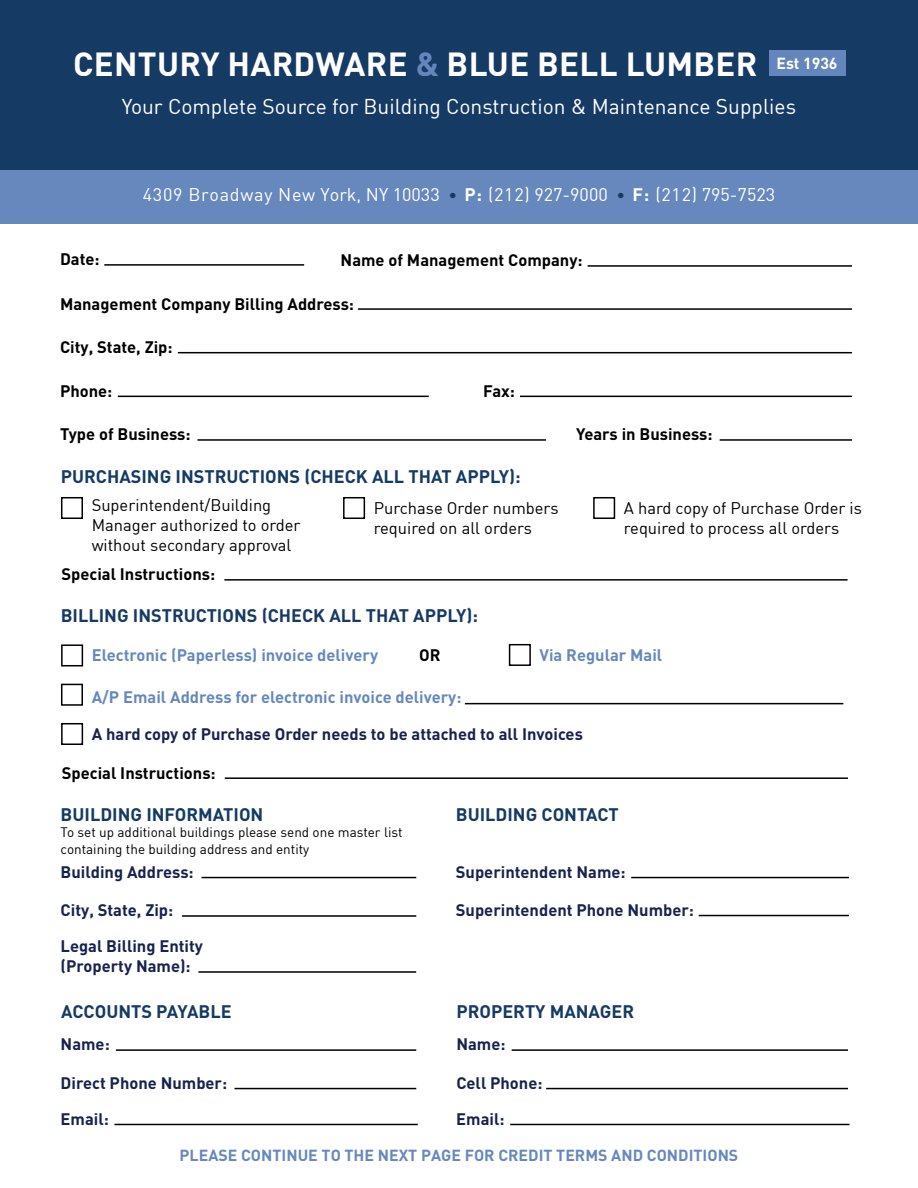
<style>
.page{position:relative;width:918px;height:1188px;background:#fff}
.page>*{position:absolute;margin:0;border:0;box-sizing:border-box;transform-origin:0 0}
.t1{font:700 33px "DIN Pro";letter-spacing:.01em;color:#fff}
.t2{font:21px "DIN";color:#fff}
.t3{font:700 18px "DIN";color:#153a64}
.t4{font:18px "DIN";color:#fff}
.t5{font:700 16.5px/19.8px "DIN";color:#17224e}
.t6{font:16.5px/19.8px "DIN";color:#000}
.t7{font:700 16.5px "DIN";color:#000}
.t8{font:700 16.5px "DIN";color:#6688bd}
.t9{font:700 15.9px "DIN Pro";color:#6688bd}
.t10{font:13.5px/16.2px "DIN";color:#000}
.s1{color:#6586bc}
.s2{font-weight:700;font-size:16.5px;color:#153a64}
.s3{font-weight:700}
</style>
<div class="page">
<div style="left:0;top:0;width:918px;height:189px;background:#153a64"></div>
<div style="left:769px;top:51px;width:76px;height:25px;background:#6586bc"></div>
<div style="left:0;top:170px;width:918px;height:54px;background:#6688bd"></div>
<hr style="left:104px;top:264px;width:200px;height:2px;background:#000">
<hr style="left:588px;top:265px;width:264px;height:2px;background:#000">
<hr style="left:358px;top:308px;width:494px;height:2px;background:#000">
<hr style="left:178px;top:352px;width:674px;height:1px;background:#000">
<hr style="left:118px;top:396px;width:311px;height:1px;background:#000">
<hr style="left:520px;top:396px;width:332px;height:1px;background:#000">
<hr style="left:197px;top:439px;width:349px;height:2px;background:#000">
<hr style="left:720px;top:439px;width:132px;height:2px;background:#000">
<div style="left:61px;top:497px;width:22px;height:22px;border:2px solid #000"></div>
<div style="left:343px;top:497px;width:22px;height:22px;border:2px solid #000"></div>
<div style="left:593px;top:497px;width:22px;height:22px;border:2px solid #000"></div>
<hr style="left:224px;top:579px;width:624px;height:2px;background:#000">
<div style="left:61px;top:644px;width:22px;height:22px;border:2px solid #000"></div>
<div style="left:509px;top:644px;width:22px;height:22px;border:2px solid #000"></div>
<div style="left:61px;top:723px;width:22px;height:22px;border:2px solid #000"></div>
<hr style="left:465px;top:703px;width:378px;height:1px;background:#000">
<hr style="left:225px;top:777px;width:623px;height:2px;background:#000">
<hr style="left:201px;top:877px;width:215px;height:1px;background:#000">
<hr style="left:182px;top:915px;width:234px;height:2px;background:#000">
<hr style="left:198px;top:971px;width:218px;height:2px;background:#000">
<hr style="left:631px;top:877px;width:218px;height:1px;background:#000">
<hr style="left:699px;top:915px;width:150px;height:1px;background:#000">
<hr style="left:116px;top:1049px;width:300px;height:2px;background:#000">
<hr style="left:235px;top:1088px;width:181px;height:1px;background:#000">
<hr style="left:114px;top:1124px;width:304px;height:1px;background:#000">
<hr style="left:512px;top:1049px;width:336px;height:2px;background:#000">
<hr style="left:546px;top:1088px;width:302px;height:1px;background:#000">
<hr style="left:510px;top:1124px;width:340px;height:1px;background:#000">
<div style="left:61px;top:684px;width:22px;height:22px;border:2px solid #000"></div>
<h1 class="t1" style="left:73px;top:38px;width:766px">CENTURY HARDWARE <span class="s1">&amp;</span> BLUE BELL LUMBER <sup>Est</sup> <sup>1936</sup></h1>
<p class="t2" style="left:122px;top:93px;width:676px">Your Complete Source for Building Construction &amp; Maintenance Supplies</p>
<p class="t4" style="left:143px;top:183px;width:634px">4309 Broadway New York, NY 10033 <span class="s2">•</span> <span class="s3">P:</span> (212) 927-9000 <span class="s2">•</span> <span class="s3">F:</span> (212) 795-7523</p>
<p class="t7" style="left:60px;top:249px;width:41px">Date:</p>
<p class="t7" style="left:341px;top:250px;width:243px">Name of Management Company:</p>
<p class="t7" style="left:60px;top:293px;width:296px">Management Company Billing Address:</p>
<p class="t7" style="left:60px;top:336px;width:114px">City, State, Zip:</p>
<p class="t7" style="left:60px;top:380px;width:54px">Phone:</p>
<p class="t7" style="left:483px;top:380px;width:33px">Fax:</p>
<p class="t7" style="left:60px;top:424px;width:132px">Type of Business:</p>
<p class="t7" style="left:576px;top:424px;width:138px">Years in Business:</p>
<p class="t3" style="left:61px;top:465px;width:462px">PURCHASING INSTRUCTIONS (CHECK ALL THAT APPLY):</p>
<p class="t6" style="left:92px;top:495px;width:210px">Superintendent/Building<br>Manager authorized to order without secondary approval</p>
<p class="t6" style="left:374px;top:498px;width:186px">Purchase Order numbers required on all orders</p>
<p class="t6" style="left:624px;top:498px;width:240px">A hard copy of Purchase Order is required to process all orders</p>
<p class="t7" style="left:61px;top:564px;width:155px">Special Instructions:</p>
<p class="t3" style="left:61px;top:604px;width:419px">BILLING INSTRUCTIONS (CHECK ALL THAT APPLY):</p>
<p class="t7" style="left:419px;top:644px;width:23px">OR</p>
<p class="t8" style="left:92px;top:645px;width:288px">Electronic (Paperless) invoice delivery</p>
<p class="t8" style="left:540px;top:645px;width:124px">Via Regular Mail</p>
<p class="t8" style="left:92px;top:686px;width:371px">A/P Email Address for electronic invoice delivery:</p>
<p class="t5" style="left:92px;top:723px;width:493px">A hard copy of Purchase Order needs to be attached to all Invoices</p>
<p class="t7" style="left:62px;top:762px;width:155px">Special Instructions:</p>
<p class="t3" style="left:61px;top:803px;width:204px">BUILDING INFORMATION</p>
<p class="t10" style="left:61px;top:824px;width:343px">To set up additional buildings please send one master list containing the building address and entity</p>
<p class="t5" style="left:61px;top:861px;width:135px">Building Address:</p>
<p class="t5" style="left:61px;top:899px;width:114px">City, State, Zip:</p>
<p class="t5" style="left:61px;top:936px;width:144px">Legal Billing Entity (Property Name):</p>
<p class="t3" style="left:456px;top:803px;width:164px">BUILDING CONTACT</p>
<p class="t5" style="left:456px;top:861px;width:171px">Superintendent Name:</p>
<p class="t5" style="left:456px;top:899px;width:240px">Superintendent Phone Number:</p>
<p class="t3" style="left:61px;top:1000px;width:172px">ACCOUNTS PAYABLE</p>
<p class="t3" style="left:456px;top:1000px;width:179px">PROPERTY MANAGER</p>
<p class="t5" style="left:61px;top:1034px;width:51px">Name:</p>
<p class="t5" style="left:61px;top:1072px;width:168px">Direct Phone Number:</p>
<p class="t5" style="left:61px;top:1108px;width:50px">Email:</p>
<p class="t5" style="left:456px;top:1034px;width:51px">Name:</p>
<p class="t5" style="left:456px;top:1072px;width:88px">Cell Phone:</p>
<p class="t5" style="left:456px;top:1108px;width:50px">Email:</p>
<p class="t9" style="left:180px;top:1143px;width:560px">PLEASE CONTINUE TO THE NEXT PAGE FOR CREDIT TERMS AND CONDITIONS</p>
</div>
